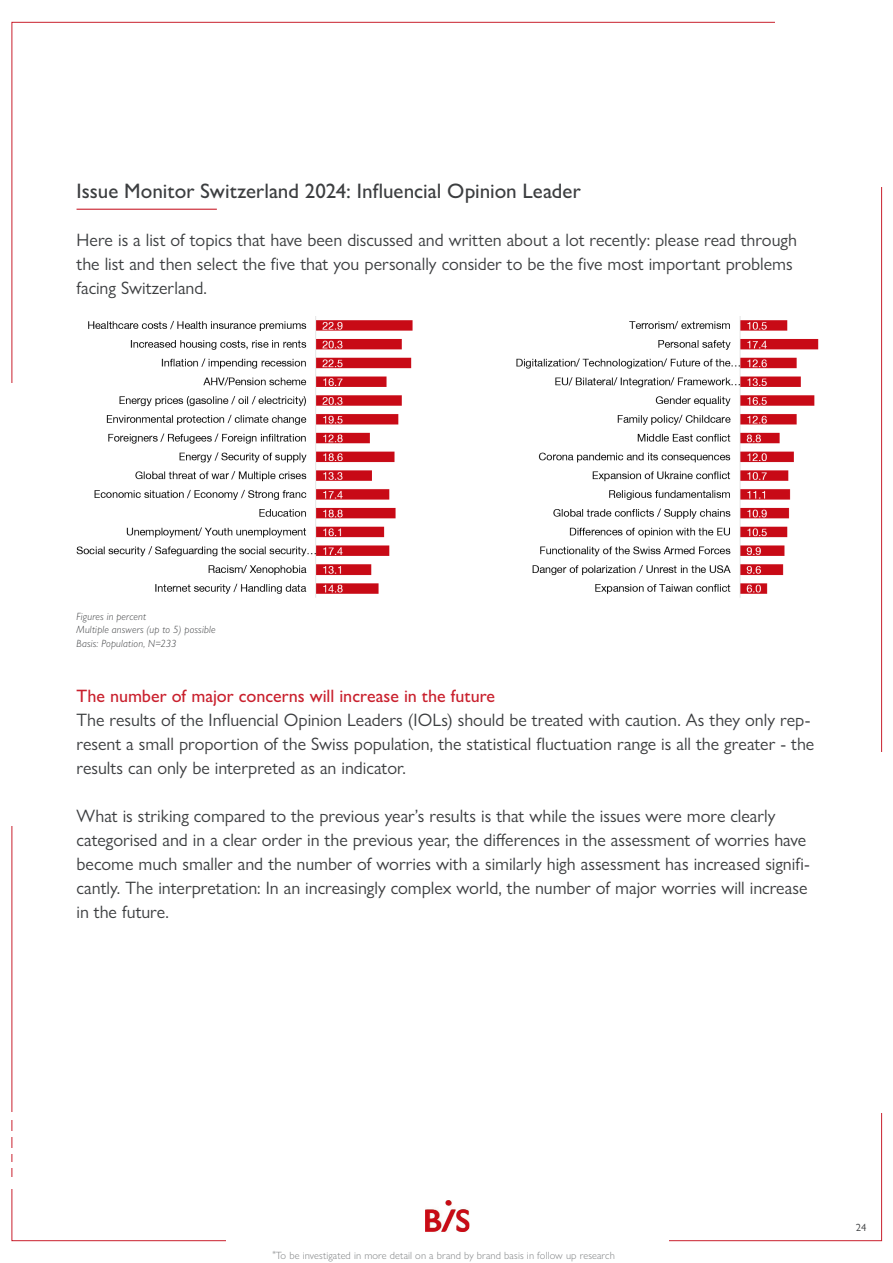
<style>
.page{position:relative;width:893px;height:1263px;background:#fff}
.page>*{position:absolute;margin:0;border:0;box-sizing:border-box;transform-origin:0 0}
.t1{font:500 21px "Gill Sans Nova";color:#3c3e40}
.t2{font:18px/24px "Gill Sans Nova";color:#3c3e40}
.t3{font:500 18px "Gill Sans Nova";color:#c9202d}
.t4{font:italic 300 10.5px/13.5px "Gill Sans Nova";letter-spacing:.02em;color:#3c3e40}
.t5{font:300 10.5px "Gill Sans Nova";letter-spacing:.01em;color:#7c7f80}
.t6{font:10.5px "Gill Sans Nova";color:#3c3e40}
</style>
<div class="page">
<img style="left:426px;top:1212px;width:44px;height:20px">
<img style="left:426px;top:1200px;width:43px;height:31px">
<hr style="left:77px;top:209px;width:140px;height:1px;background:#c9202d">
<img style="left:77px;top:316px;width:336px;height:282px">
<img style="left:516px;top:316px;width:303px;height:282px">
<p class="t1" style="left:77px;top:178px;width:506px">Issue Monitor Switzerland 2024: Influencial Opinion Leader</p>
<p class="t2" style="left:77px;top:228px;width:722px">Here is a list of topics that have been discussed and written about a lot recently: please read through the list and then select the five that you personally consider to be the five most important problems facing Switzerland.</p>
<p class="t4" style="left:77px;top:609px;width:141px">Figures in percent<br>Multiple answers (up to 5) possible<br>Basis: Population, N=233</p>
<p class="t3" style="left:77px;top:685px;width:420px">The number of major concerns will increase in the future</p>
<p class="t2" style="left:77px;top:708px;width:739px">The results of the Influencial Opinion Leaders (IOLs) should be treated with caution. As they only rep&shy;resent a small proportion of the Swiss population, the statistical fluctuation range is all the greater - the results can only be interpreted as an indicator.</p>
<p class="t2" style="left:77px;top:804px;width:735px">What is striking compared to the previous year’s results is that while the issues were more clearly categorised and in a clear order in the previous year, the differences in the assessment of worries have become much smaller and the number of worries with a similarly high assessment has increased signifi&shy;cantly. The interpretation: In an increasingly complex world, the number of major worries will increase in the future.</p>
<p class="t5" style="left:272px;top:1248px;width:344px"><sup>*</sup>To be investigated in more detail on a brand by brand basis in follow up research</p>
<p class="t6" style="left:856px;top:1221px;width:12px">24</p>
</div>
